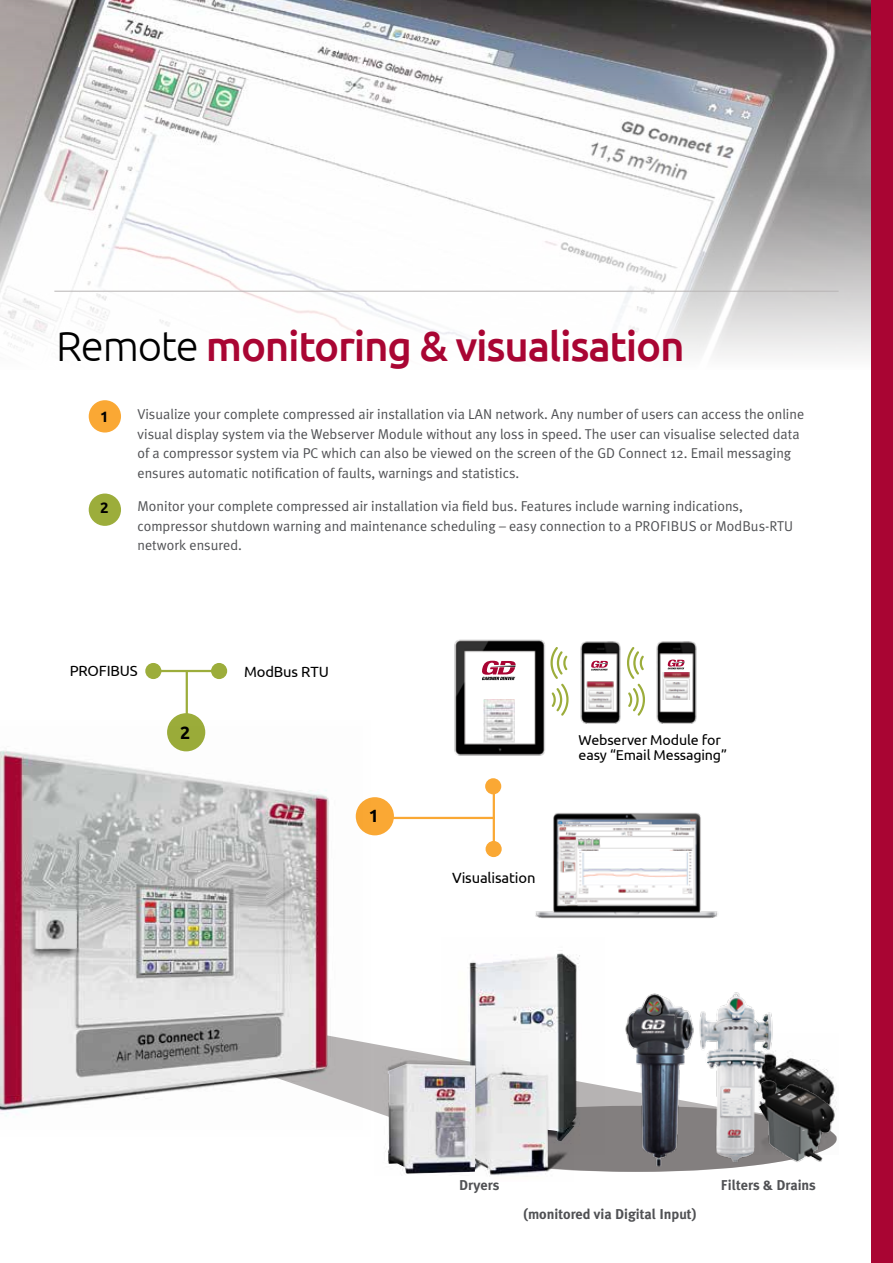
<style>
.page{position:relative;width:893px;height:1263px;background:#fff}
.page>*{position:absolute;margin:0;border:0;box-sizing:border-box;transform-origin:0 0}
.t1{font:500 42px "Ubuntu";letter-spacing:-.03em;color:#a90533}
.t2{font:700 17.7px "Ubuntu";color:#000}
.t3{font:700 15px "Ubuntu";color:#000}
.t4{font:14.85px "Ubuntu";letter-spacing:-.01em;color:#000}
.t5{font:14.25px/19.5px "Meta Plus Normal";color:#505154}
.t6{font:700 14.25px "Meta Plus";color:#505154}
.t7{font:14.25px/14.9px "Ubuntu";letter-spacing:-.01em;color:#000}
.s1{font-weight:300;color:#000}
</style>
<div class="page">
<img style="left:0;top:0;width:871px;height:356px">
<div style="left:89px;top:400px;width:32px;height:32px;background:#faa834;border-radius:50%"></div>
<div style="left:89px;top:493px;width:32px;height:33px;background:#9cad3b;border-radius:50%"></div>
<svg style="left:370px;top:1043px;width:378px;height:129px"></svg>
<div style="left:430px;top:1106px;width:406px;height:66px;background:#837f7f;border-radius:50%"></div>
<img style="left:580px;top:641px;width:41px;height:83px">
<img style="left:656px;top:641px;width:41px;height:83px">
<img style="left:454px;top:639px;width:91px;height:117px">
<img style="left:535px;top:813px;width:183px;height:105px">
<svg style="left:550px;top:647px;width:19px;height:69px"></svg>
<svg style="left:627px;top:647px;width:18px;height:69px"></svg>
<div style="left:486px;top:841px;width:16px;height:16px;background:#faa834;border-radius:50%"></div>
<div style="left:485px;top:778px;width:16px;height:16px;background:#faa834;border-radius:50%"></div>
<hr style="left:493px;top:786px;width:2px;height:62px;background:#faa834">
<hr style="left:151px;top:670px;width:66px;height:2px;background:#9cad3b">
<hr style="left:389px;top:817px;width:106px;height:2px;background:#faa834">
<div style="left:145px;top:663px;width:16px;height:16px;background:#9cad3b;border-radius:50%"></div>
<div style="left:211px;top:663px;width:16px;height:16px;background:#9cad3b;border-radius:50%"></div>
<hr style="left:186px;top:671px;width:2px;height:50px;background:#9cad3b">
<img style="left:586px;top:682px;width:27px;height:27px">
<img style="left:663px;top:672px;width:27px;height:28px">
<img style="left:483px;top:699px;width:32px;height:43px">
<img style="left:441px;top:950px;width:163px;height:175px">
<div style="left:356px;top:797px;width:38px;height:38px;background:#faa834;border-radius:50%"></div>
<div style="left:167px;top:713px;width:38px;height:38px;background:#9cad3b;border-radius:50%"></div>
<img style="left:374px;top:1048px;width:97px;height:124px">
<img style="left:0;top:720px;width:370px;height:397px">
<img style="left:0;top:751px;width:328px;height:356px">
<img style="left:471px;top:957px;width:104px;height:170px">
<img style="left:476px;top:1065px;width:98px;height:110px">
<img style="left:476px;top:1072px;width:72px;height:101px">
<img style="left:388px;top:1064px;width:88px;height:110px">
<img style="left:624px;top:993px;width:100px;height:177px">
<img style="left:697px;top:992px;width:80px;height:173px">
<img style="left:751px;top:1059px;width:84px;height:107px">
<div style="left:871px;top:0;width:22px;height:1263px;background:#a90533"></div>
<svg style="left:481px;top:661px;width:35px;height:19px"></svg>
<svg style="left:591px;top:661px;width:17px;height:9px"></svg>
<svg style="left:667px;top:660px;width:18px;height:9px"></svg>
<hr style="left:54px;top:291px;width:785px;height:1px;background:#b7b4b4">
<h1 class="t1" style="left:56px;top:320px;width:630px"><span class="s1">Remote</span> monitoring &amp; visualisation</h1>
<p class="t5" style="left:138px;top:404px;width:668px">Visualize your complete compressed air installation via LAN network. Any number of users can access the online visual display system via the Webserver Module without any loss in speed. The user can visualise selected data of a compressor system via PC which can also be viewed on the screen of the GD Connect 12. Email messaging ensures automatic notification of faults, warnings and statistics.</p>
<p class="t3" style="left:100px;top:408px;width:10px">1</p>
<p class="t3" style="left:100px;top:499px;width:10px">2</p>
<p class="t5" style="left:138px;top:496px;width:657px">Monitor your complete compressed air installation via field bus. Features include warning indications, compressor shutdown warning and maintenance scheduling – easy connection to a PROFIBUS or ModBus-RTU network ensured.</p>
<p class="t4" style="left:70px;top:662px;width:70px">PROFIBUS</p>
<p class="t4" style="left:244px;top:662px;width:86px">ModBus RTU</p>
<p class="t2" style="left:180px;top:721px;width:12px">2</p>
<p class="t2" style="left:369px;top:805px;width:12px">1</p>
<p class="t4" style="left:452px;top:869px;width:85px">Visualisation</p>
<p class="t7" style="left:579px;top:732px;width:150px">Webserver Module for easy “Email Messaging”</p>
<p class="t6" style="left:459px;top:1177px;width:42px">Dryers</p>
<p class="t6" style="left:721px;top:1177px;width:97px">Filters &amp; Drains</p>
<p class="t6" style="left:523px;top:1206px;width:175px">(monitored via Digital Input)</p>
</div>
